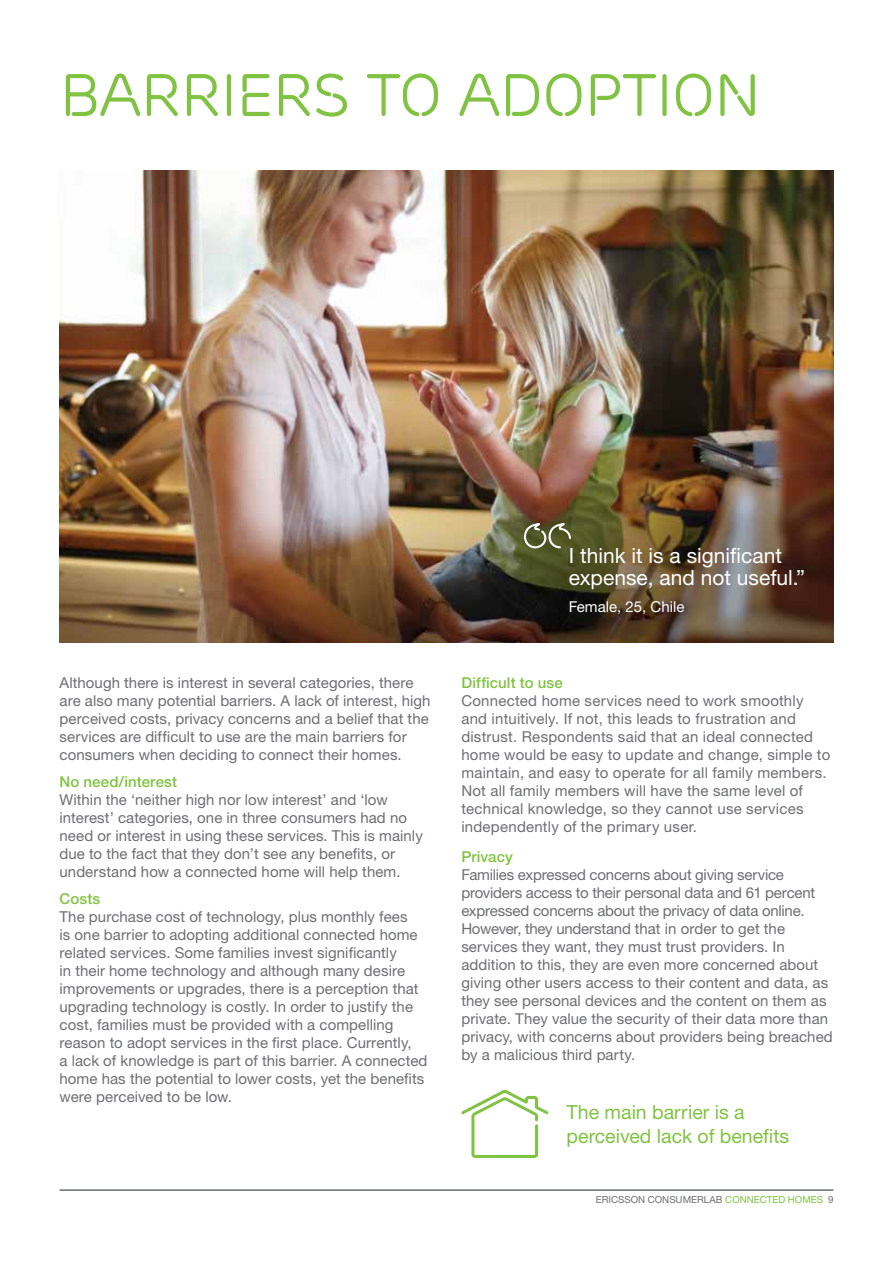
<style>
.page{position:relative;width:893px;height:1263px;background:#fff}
.page>*{position:absolute;margin:0;border:0;box-sizing:border-box;transform-origin:0 0}
.t1{font:60px "Ericsson Capital";letter-spacing:-.02em;color:#80c342}
.t2{font:21px/22.5px "Ericsson Sans";color:#fff}
.t3{font:19.5px/24px "Ericsson Sans";color:#80c342}
.t4{font:15px/18px "Ericsson Sans";letter-spacing:.005em;color:#6d6e71}
.t5{font:500 15px "Ericsson Sans";letter-spacing:.01em;color:#80c342}
.t6{font:15px "Ericsson Sans";color:#fff}
.t7{font:9.75px "Ericsson Sans";color:#6d6e71}
.t8{font:9.75px "Ericsson Sans";color:#80c342}
.s1{color:#80c342}
</style>
<div class="page">
<hr style="left:60px;top:1189px;width:773px;height:2px;background:#6d6e71">
<img style="left:60px;top:170px;width:773px;height:472px">
<svg style="left:520px;top:524px;width:52px;height:26px"></svg>
<svg style="left:461px;top:1090px;width:88px;height:68px"></svg>
<h1 class="t1" style="left:60px;top:60px;width:703px">BARRIERS TO ADOPTION</h1>
<p class="t4" style="left:60px;top:673px;width:372px">Although there is interest in several categories, there are also many potential barriers. A lack of interest, high perceived costs, privacy concerns and a belief that the services are difficult to use are the main barriers for consumers when deciding to connect their homes.</p>
<p class="t5" style="left:60px;top:773px;width:119px">No need/interest</p>
<p class="t4" style="left:60px;top:790px;width:365px">Within the ‘neither high nor low interest’ and ‘low interest’ categories, one in three consumers had no need or interest in using these services. This is mainly due to the fact that they don’t see any benefits, or understand how a connected home will help them.</p>
<p class="t5" style="left:60px;top:890px;width:42px">Costs</p>
<p class="t4" style="left:60px;top:907px;width:369px">The purchase cost of technology, plus monthly fees<br>is one barrier to adopting additional connected home related services. Some families invest significantly<br>in their home technology and although many desire improvements or upgrades, there is a perception that upgrading technology is costly. In order to justify the cost, families must be provided with a compelling reason to adopt services in the first place. Currently,<br>a lack of knowledge is part of this barrier. A connected home has the potential to lower costs, yet the benefits were perceived to be low.</p>
<h2 class="t2" style="left:569px;top:544px;width:238px">I think it is a significant expense, and not useful.”</h2>
<p class="t6" style="left:569px;top:598px;width:117px">Female, 25, Chile</p>
<p class="t5" style="left:461px;top:674px;width:103px">Difficult to use</p>
<p class="t4" style="left:461px;top:691px;width:370px">Connected home services need to work smoothly and intuitively. If not, this leads to frustration and distrust. Respondents said that an ideal connected home would be easy to update and change, simple to maintain, and easy to operate for all family members.<br>Not all family members will have the same level of technical knowledge, so they cannot use services independently of the primary user.</p>
<p class="t5" style="left:461px;top:848px;width:53px">Privacy</p>
<p class="t4" style="left:461px;top:866px;width:373px">Families expressed concerns about giving service providers access to their personal data and 61 percent expressed concerns about the privacy of data online.<br>However, they understand that in order to get the services they want, they must trust providers. In addition to this, they are even more concerned about giving other users access to their content and data, as they see personal devices and the content on them as private. They value the security of their data more than privacy, with concerns about providers being breached by a malicious third party.</p>
<h3 class="t3" style="left:567px;top:1100px;width:224px">The main barrier is a perceived lack of benefits</h3>
<p class="t7" style="left:596px;top:1194px;width:138px">ERICSSON CONSUMERLAB <span class="s1">connec</span></p>
<p class="t8" style="left:767px;top:1194px;width:37px">ted homes</p>
<p class="t7" style="left:828px;top:1194px;width:7px">9</p>
</div>
